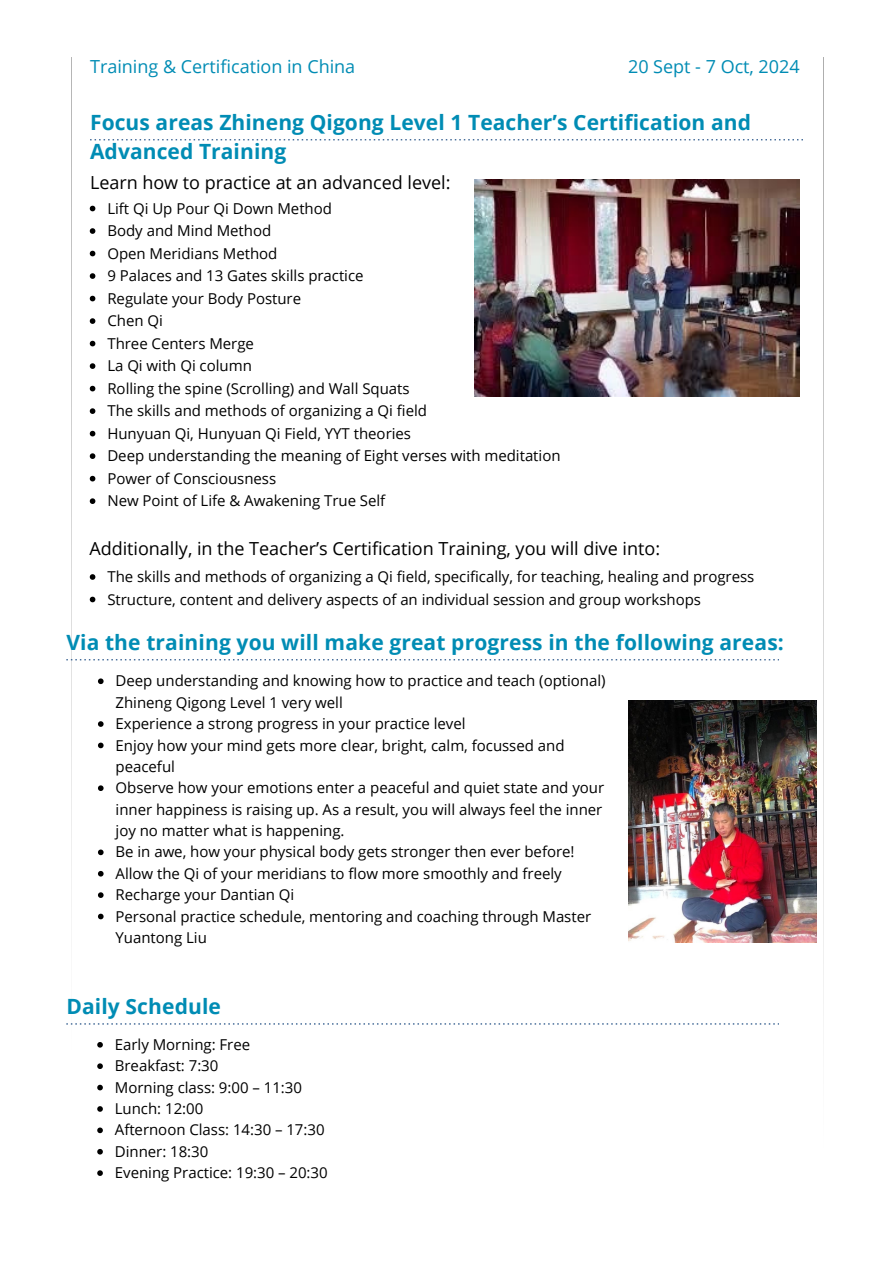
<style>
.page{position:relative;width:894px;height:1264px;background:#fff}
.page>*{position:absolute;margin:0;border:0;box-sizing:border-box;transform-origin:0 0}
.t1{font:700 21px/29.2px "Open Sans";letter-spacing:.005em;color:#008cb4}
.t2{font:18px "Open Sans";color:#000}
.t3{font:18px "Open Sans";color:#008cb4}
.t4{font:15px/21.3px "Open Sans";color:#000}
</style>
<div class="page">
<img style="left:628px;top:700px;width:187px;height:242px">
<img style="left:474px;top:180px;width:325px;height:216px">
<svg style="left:97px;top:1170px;width:6px;height:5px"></svg>
<svg style="left:71px;top:57px;width:380px;height:1098px"></svg>
<h1 class="t3" style="left:90px;top:54px;width:267px">Training &amp; Certification in China</h1>
<h2 class="t3" style="left:628px;top:54px;width:173px">20 Sept - 7 Oct, 2024</h2>
<p class="t1" style="left:90px;top:107px;width:662px">Focus areas Zhineng Qigong Level 1 Teacher’s Certification and<br>Advanced Training</p>
<p class="t2" style="left:90px;top:169px;width:362px">Learn how to practice at an advanced level:</p>
<p class="t4" style="left:107px;top:197px;width:226px">Lift Qi Up Pour Qi Down Method</p>
<p class="t4" style="left:107px;top:220px;width:165px">Body and Mind Method</p>
<p class="t4" style="left:107px;top:242px;width:171px">Open Meridians Method</p>
<p class="t4" style="left:107px;top:265px;width:258px">9 Palaces and 13 Gates skills practice</p>
<h2 class="t4" style="left:107px;top:287px;width:195px">Regulate your Body Posture</h2>
<p class="t4" style="left:107px;top:310px;width:57px">Chen Qi</p>
<p class="t4" style="left:107px;top:332px;width:148px">Three Centers Merge</p>
<h1 class="t4" style="left:107px;top:355px;width:146px">La Qi with Qi column</h1>
<p class="t4" style="left:107px;top:377px;width:303px">Rolling the spine (Scrolling) and Wall Squats</p>
<p class="t4" style="left:107px;top:400px;width:321px">The skills and methods of organizing a Qi field</p>
<p class="t4" style="left:107px;top:422px;width:305px">Hunyuan Qi, Hunyuan Qi Field, YYT theories</p>
<p class="t4" style="left:107px;top:445px;width:454px">Deep understanding the meaning of Eight verses with meditation</p>
<p class="t4" style="left:107px;top:467px;width:170px">Power of Consciousness</p>
<p class="t4" style="left:107px;top:490px;width:279px">New Point of Life &amp; Awakening True Self</p>
<p class="t2" style="left:89px;top:535px;width:572px">Additionally, in the Teacher’s Certification Training, you will dive into:</p>
<p class="t4" style="left:107px;top:565px;width:648px">The skills and methods of organizing a Qi field, specifically, for teaching, healing and progress</p>
<p class="t4" style="left:107px;top:588px;width:595px">Structure, content and delivery aspects of an individual session and group workshops</p>
<p class="t1" style="left:66px;top:627px;width:718px">Via the training you will make great progress in the following areas:</p>
<p class="t4" style="left:115px;top:670px;width:491px">Deep understanding and knowing how to practice and teach (optional)<br>Zhineng Qigong Level 1 very well</p>
<p class="t4" style="left:115px;top:712px;width:351px">Experience a strong progress in your practice level</p>
<p class="t4" style="left:115px;top:734px;width:450px">Enjoy how your mind gets more clear, bright, calm, focussed and peaceful</p>
<p class="t4" style="left:115px;top:776px;width:490px">Observe how your emotions enter a peaceful and quiet state and your inner happiness is raising up. As a result, you will always feel the inner joy no matter what is happening.</p>
<p class="t4" style="left:115px;top:841px;width:460px">Be in awe, how your physical body gets stronger then ever before!</p>
<p class="t4" style="left:115px;top:862px;width:447px">Allow the Qi of your meridians to flow more smoothly and freely</p>
<p class="t4" style="left:115px;top:883px;width:180px">Recharge your Dantian Qi</p>
<p class="t4" style="left:115px;top:905px;width:477px">Personal practice schedule, mentoring and coaching through Master<br>Yuantong Liu</p>
<p class="t1" style="left:66px;top:991px;width:156px">Daily Schedule</p>
<p class="t4" style="left:115px;top:1033px;width:137px">Early Morning: Free</p>
<p class="t4" style="left:115px;top:1054px;width:105px">Breakfast: 7:30</p>
<h1 class="t4" style="left:115px;top:1076px;width:188px">Morning class: 9:00 – 11:30</h1>
<p class="t4" style="left:115px;top:1097px;width:90px">Lunch: 12:00</p>
<p class="t4" style="left:115px;top:1118px;width:211px">Afternoon Class: 14:30 – 17:30</p>
<p class="t4" style="left:115px;top:1140px;width:95px">Dinner: 18:30</p>
<p class="t4" style="left:115px;top:1161px;width:214px">Evening Practice: 19:30 – 20:30</p>
</div>
